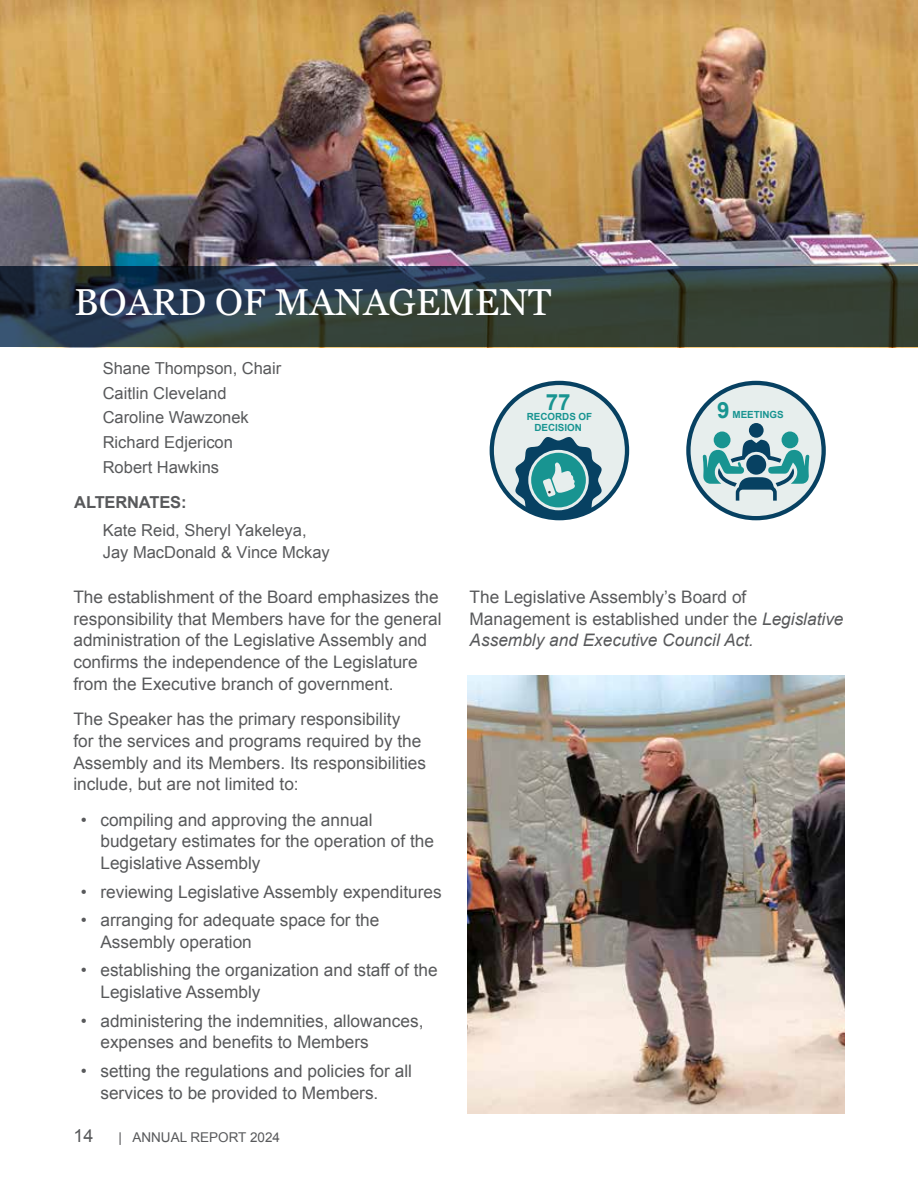
<style>
.page{position:relative;width:918px;height:1188px;background:#fff}
.page>*{position:absolute;margin:0;border:0;box-sizing:border-box;transform-origin:0 0}
.t1{font:37.5px "Georgia";color:#fff}
.t2{font:700 22.35px "Arial";color:#189491}
.t3{font:18px "Arial";color:#58595b}
.t4{font:17.25px/21.8px "Arial";color:#58595b}
.t5{font:16.5px/24.8px "Arial";color:#58595b}
.t6{font:700 16.5px "Arial";letter-spacing:-.01em;color:#58595b}
.t7{font:13.5px "Arial";color:#58595b}
.t8{font:700 9.9px/10.5px "Arial";color:#189491;text-align:center}
.s1{font-style:italic}
</style>
<div class="page">
<svg style="left:917px;top:0;width:1px;height:216px"></svg>
<img style="left:468px;top:675px;width:377px;height:439px">
<img style="left:0;top:0;width:917px;height:347px">
<svg style="left:469px;top:362px;width:179px;height:179px"></svg>
<div style="left:492px;top:383px;width:135px;height:135px;background:#e7eeed;border-radius:50%"></div>
<svg style="left:515px;top:437px;width:87px;height:81px"></svg>
<div style="left:490px;top:381px;width:139px;height:139px;border:4px solid #074162;border-radius:50%"></div>
<svg style="left:666px;top:362px;width:179px;height:179px"></svg>
<div style="left:688px;top:383px;width:136px;height:135px;background:#e7eeed;border-radius:50%"></div>
<div style="left:782px;top:432px;width:16px;height:16px;background:#189491;border-radius:50%"></div>
<div style="left:714px;top:431px;width:17px;height:17px;background:#189491;border-radius:50%"></div>
<div style="left:749px;top:423px;width:15px;height:15px;background:#074162;border-radius:50%"></div>
<svg style="left:702px;top:440px;width:108px;height:61px"></svg>
<div style="left:686px;top:381px;width:140px;height:139px;border:4px solid #074162;border-radius:50%"></div>
<h1 class="t1" style="left:74px;top:274px;width:479px">BOARD OF MANAGEMENT</h1>
<p class="t5" style="left:103px;top:356px;width:180px">Shane Thompson, Chair<br>Caitlin Cleveland<br>Caroline Wawzonek<br>Richard Edjericon<br>Robert Hawkins</p>
<p class="t6" style="left:74px;top:492px;width:114px">ALTERNATES:</p>
<p class="t5" style="left:103px;top:519px;width:229px;line-height:21.8px">Kate Reid, Sheryl Yakeleya,<br>Jay MacDonald &amp; Vince Mckay</p>
<p class="t2" style="left:546px;top:387px;width:26px">77</p>
<p class="t8" style="left:527px;top:412px;width:67px">RECORDS OF<br>DECISION</p>
<p class="t2" style="left:717px;top:395px;width:14px">9</p>
<p class="t8" style="left:732px;top:409px;width:53px">MEETINGS</p>
<p class="t4" style="left:73px;top:586px;width:370px">The establishment of the Board emphasizes the responsibility that Members have for the general administration of the Legislative Assembly and confirms the independence of the Legislature from the Executive branch of government.</p>
<p class="t4" style="left:73px;top:708px;width:354px">The Speaker has the primary responsibility<br>for the services and programs required by the Assembly and its Members. Its responsibilities include, but are not limited to:</p>
<p class="t4" style="left:100px;top:809px;width:335px;text-indent:-19px">• compiling and approving the annual budgetary estimates for the operation of the<br>Legislative Assembly</p>
<p class="t4" style="left:81px;top:881px;width:362px">• reviewing Legislative Assembly expenditures</p>
<p class="t4" style="left:100px;top:909px;width:281px;text-indent:-19px">• arranging for adequate space for the<br>Assembly operation</p>
<p class="t4" style="left:100px;top:960px;width:339px;text-indent:-19px">• establishing the organization and staff of the<br>Legislative Assembly</p>
<p class="t4" style="left:100px;top:1010px;width:325px;text-indent:-19px">• administering the indemnities, allowances, expenses and benefits to Members</p>
<p class="t4" style="left:100px;top:1060px;width:313px;text-indent:-19px">• setting the regulations and policies for all services to be provided to Members.</p>
<p class="t3" style="left:73px;top:1124px;width:22px">14</p>
<p class="t7" style="left:118px;top:1128px;width:163px">| ANNUAL REPORT 2024</p>
<p class="t4" style="left:470px;top:586px;width:375px">The Legislative Assembly’s Board of<br>Management is established under the <span class="s1">Legislative<br>Assembly and Executive Council Act.</span></p>
</div>
